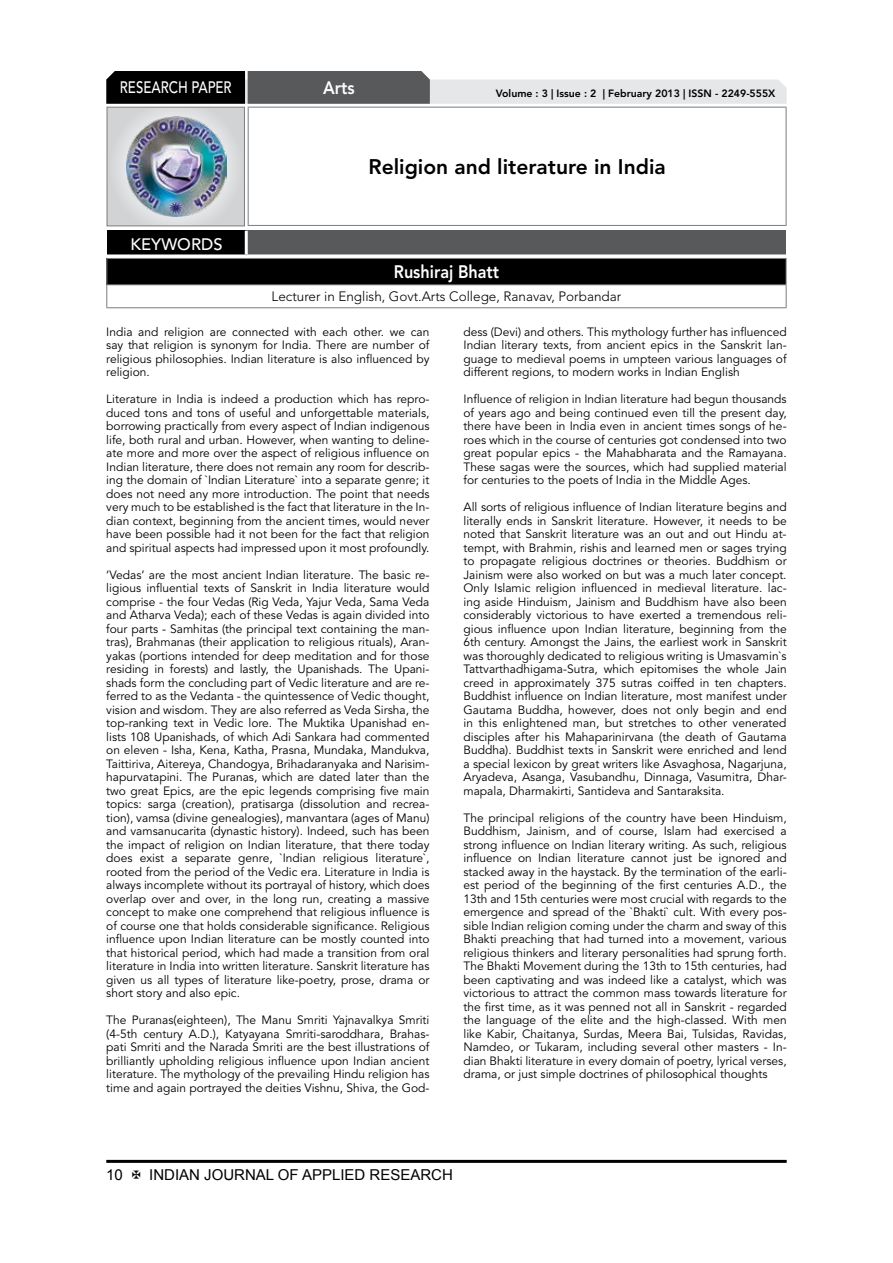
<style>
.page{position:relative;width:893px;height:1263px;background:#fff}
.page>*{position:absolute;margin:0;border:0;box-sizing:border-box;transform-origin:0 0}
.t1{font:800 21px "Avenir LT Std";color:#000}
.t2{font:800 18px "Avenir LT Std";color:#fff;scale:.9 1}
.t3{font:500 16.5px "Avenir LT Std";color:#fff;scale:.8 1}
.t4{font:500 16.5px "Avenir LT Std";color:#fff}
.t5{font:15px "Arial";color:#000}
.t6{font:300 13.5px "Avenir LT Std";color:#000}
.t7{font:12px/13.5px "Avenir LT Std";color:#000;text-align:justify}
.t8{font:800 10.5px "Avenir LT Std";color:#000}
</style>
<div class="page">
<hr style="left:106px;top:1160px;width:681px;height:3px;background:#000">
<div style="left:107px;top:107px;width:137px;height:119px;background:linear-gradient(to right,#d8dadb,#d9dadb)"></div>
<div style="left:106px;top:107px;width:139px;height:119px;border:1px solid #808285"></div>
<img style="left:127px;top:117px;width:99px;height:99px">
<svg style="left:106px;top:71px;width:681px;height:33px;background:#959697"></svg>
<hr style="left:248px;top:107px;width:539px;height:1px;background:#808285">
<hr style="left:248px;top:108px;width:1px;height:117px;background:#808285">
<hr style="left:786px;top:108px;width:1px;height:117px;background:#808285">
<hr style="left:248px;top:225px;width:539px;height:1px;background:#808285">
<div style="left:107px;top:258px;width:679px;height:27px;background:#000"></div>
<hr style="left:106px;top:258px;width:681px;height:1px;background:#808285">
<hr style="left:106px;top:284px;width:681px;height:1px;background:#808285">
<svg style="left:106px;top:259px;width:1px;height:48px"></svg>
<svg style="left:786px;top:259px;width:1px;height:48px"></svg>
<hr style="left:106px;top:307px;width:681px;height:1px;background:#808285">
<div style="left:107px;top:231px;width:139px;height:25px;background:#000"></div>
<div style="left:246px;top:231px;width:540px;height:25px;background:#58595b"></div>
<hr style="left:245px;top:231px;width:3px;height:23px;background:#fff">
<hr style="left:107px;top:254px;width:139px;height:3px;background:#fff">
<hr style="left:246px;top:254px;width:540px;height:3px;background:#fff">
<h3 class="t3" style="left:120px;top:78px;width:139px">RESEARCH PAPER</h3>
<h2 class="t2" style="left:323px;top:77px;width:36px">Arts</h2>
<p class="t8" style="left:496px;top:87px;width:281px">Volume : 3 | Issue : 2 | February 2013 | ISSN - 2249-555X</p>
<h3 class="t4" style="left:131px;top:234px;width:93px">KEYWORDS</h3>
<h1 class="t1" style="left:369px;top:155px;width:299px">Religion and literature in India</h1>
<h2 class="t2" style="left:394px;top:261px;width:119px">Rushiraj Bhatt</h2>
<p class="t6" style="left:272px;top:289px;width:351px">Lecturer in English, Govt.Arts College, Ranavav, Porbandar</p>
<p class="t7" style="left:106px;top:325px;width:325px">India and religion are connected with each other. we can say that religion is synonym for India. There are number of religious philosophies. Indian literature is also influenced by religion.</p>
<p class="t7" style="left:106px;top:393px;width:325px">Literature in India is indeed a production which has repro&shy;duced tons and tons of useful and unforgettable materials, borrowing practically from every aspect of Indian indigenous life, both rural and urban. However, when wanting to deline&shy;ate more and more over the aspect of religious influence on Indian literature, there does not remain any room for describ&shy;ing the domain of `Indian Literature` into a separate genre; it does not need any more introduction. The point that needs very much to be established is the fact that literature in the In&shy;dian context, beginning from the ancient times, would never have been possible had it not been for the fact that religion and spiritual aspects had impressed upon it most profoundly.</p>
<p class="t7" style="left:106px;top:568px;width:325px">‘Vedas’ are the most ancient Indian literature. The basic re&shy;ligious influential texts of Sanskrit in India literature would comprise - the four Vedas (Rig Veda, Yajur Veda, Sama Veda and Atharva Veda); each of these Vedas is again divided into four parts - Samhitas (the principal text containing the man&shy;tras), Brahmanas (their application to religious rituals), Aran&shy;yakas (portions intended for deep meditation and for those residing in forests) and lastly, the Upanishads. The Upani&shy;shads form the concluding part of Vedic literature and are re&shy;ferred to as the Vedanta - the quintessence of Vedic thought, vision and wisdom. They are also referred as Veda Sirsha, the top-ranking text in Vedic lore. The Muktika Upanishad en&shy;lists 108 Upanishads, of which Adi Sankara had commented on eleven - Isha, Kena, Katha, Prasna, Mundaka, Mandukva, Taittiriva, Aitereya, Chandogya, Brihadaranyaka and Narisim&shy;hapurvatapini. The Puranas, which are dated later than the two great Epics, are the epic legends comprising five main topics: sarga (creation), pratisarga (dissolution and recrea&shy;tion), vamsa (divine genealogies), manvantara (ages of Manu) and vamsanucarita (dynastic history). Indeed, such has been the impact of religion on Indian literature, that there today does exist a separate genre, `Indian religious literature`, rooted from the period of the Vedic era. Literature in India is always incomplete without its portrayal of history, which does overlap over and over, in the long run, creating a massive concept to make one comprehend that religious influence is of course one that holds considerable significance. Religious influence upon Indian literature can be mostly counted into that historical period, which had made a transition from oral literature in India into written literature. Sanskrit literature has given us all types of literature like-poetry, prose, drama or short story and also epic.</p>
<p class="t7" style="left:106px;top:1014px;width:325px">The Puranas(eighteen), The Manu Smriti Yajnavalkya Smriti (4-5th century A.D.), Katyayana Smriti-saroddhara, Brahas&shy;pati Smriti and the Narada Smriti are the best illustrations of brilliantly upholding religious influence upon Indian ancient literature. The mythology of the prevailing Hindu religion has time and again portrayed the deities Vishnu, Shiva, the God-</p>
<p class="t7" style="left:463px;top:325px;width:325px">dess (Devi) and others. This mythology further has influenced Indian literary texts, from ancient epics in the Sanskrit lan&shy;guage to medieval poems in umpteen various languages of different regions, to modern works in Indian English</p>
<p class="t7" style="left:463px;top:393px;width:325px">Influence of religion in Indian literature had begun thousands of years ago and being continued even till the present day, there have been in India even in ancient times songs of he&shy;roes which in the course of centuries got condensed into two great popular epics - the Mahabharata and the Ramayana.<br>These sagas were the sources, which had supplied material for centuries to the poets of India in the Middle Ages.</p>
<p class="t7" style="left:463px;top:501px;width:325px">All sorts of religious influence of Indian literature begins and literally ends in Sanskrit literature. However, it needs to be noted that Sanskrit literature was an out and out Hindu at&shy;tempt, with Brahmin, rishis and learned men or sages trying to propagate religious doctrines or theories. Buddhism or Jainism were also worked on but was a much later concept.<br>Only Islamic religion influenced in medieval literature. lac&shy;ing aside Hinduism, Jainism and Buddhism have also been considerably victorious to have exerted a tremendous reli&shy;gious influence upon Indian literature, beginning from the 6th century. Amongst the Jains, the earliest work in Sanskrit was thoroughly dedicated to religious writing is Umasvamin`s Tattvarthadhigama-Sutra, which epitomises the whole Jain creed in approximately 375 sutras coiffed in ten chapters.<br>Buddhist influence on Indian literature, most manifest under Gautama Buddha, however, does not only begin and end in this enlightened man, but stretches to other venerated disciples after his Mahaparinirvana (the death of Gautama Buddha). Buddhist texts in Sanskrit were enriched and lend a special lexicon by great writers like Asvaghosa, Nagarjuna, Aryadeva, Asanga, Vasubandhu, Dinnaga, Vasumitra, Dhar&shy;mapala, Dharmakirti, Santideva and Santaraksita.</p>
<p class="t7" style="left:463px;top:811px;width:325px">The principal religions of the country have been Hinduism, Buddhism, Jainism, and of course, Islam had exercised a strong influence on Indian literary writing. As such, religious influence on Indian literature cannot just be ignored and stacked away in the haystack. By the termination of the earli&shy;est period of the beginning of the first centuries A.D., the 13th and 15th centuries were most crucial with regards to the emergence and spread of the `Bhakti` cult. With every pos&shy;sible Indian religion coming under the charm and sway of this Bhakti preaching that had turned into a movement, various religious thinkers and literary personalities had sprung forth.<br>The Bhakti Movement during the 13th to 15th centuries, had been captivating and was indeed like a catalyst, which was victorious to attract the common mass towards literature for the first time, as it was penned not all in Sanskrit - regarded the language of the elite and the high-classed. With men like Kabir, Chaitanya, Surdas, Meera Bai, Tulsidas, Ravidas, Namdeo, or Tukaram, including several other masters - In&shy;dian Bhakti literature in every domain of poetry, lyrical verses, drama, or just simple doctrines of philosophical thoughts</p>
<p class="t5" style="left:106px;top:1164px;width:18px">10</p>
<p class="t5" style="left:149px;top:1164px;width:305px">INDIAN JOURNAL OF APPLIED RESEARCH</p>
</div>
